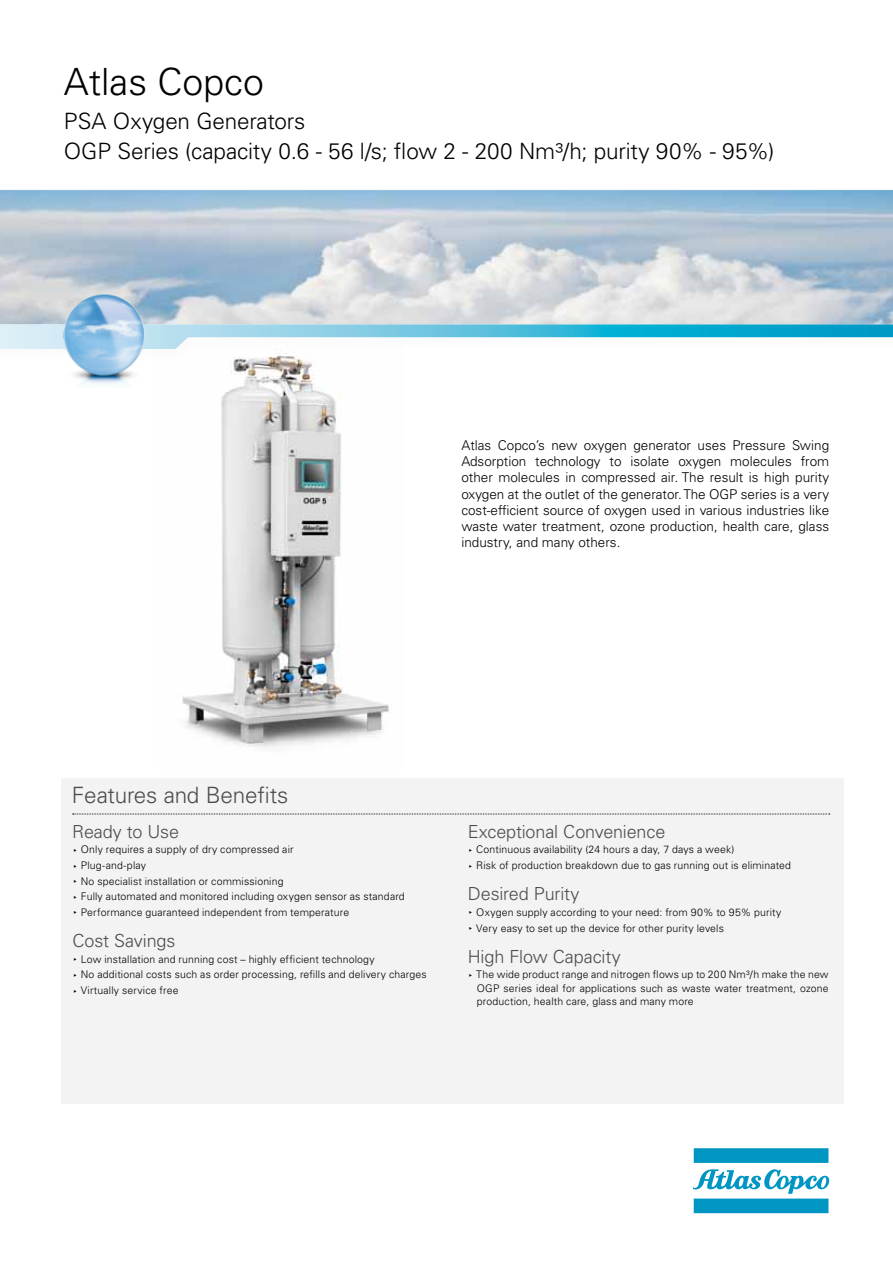
<style>
.page{position:relative;width:893px;height:1263px;background:#fff}
.page>*{position:absolute;margin:0;border:0;box-sizing:border-box;transform-origin:0 0}
.t1{font:300 37.5px "Univers LT Std";color:#000}
.t2{font:300 22.5px/30px "Univers LT Std";letter-spacing:-.005em;color:#000}
.t3{font:300 22.5px "Univers LT Std";letter-spacing:-.01em;color:#4d4d4d}
.t4{font:300 18px "Univers LT Std";letter-spacing:-.01em;color:#4d4d4d}
.t5{font:300 13.5px/16.2px "Univers LT Std";color:#000;text-align:justify}
.t6{font:300 10.5px/15.6px "Univers LT Std";letter-spacing:.015em;color:#000}
</style>
<div class="page">
<img style="left:182px;top:367px;width:207px;height:380px">
<svg style="left:0;top:189px;width:893px;height:125px;background:#bbcbd8"></svg>
<div style="left:0;top:314px;width:893px;height:53px;background:#000;opacity:.03"></div>
<svg style="left:0;top:324px;width:893px;height:25px"></svg>
<svg style="left:694px;top:1148px;width:134px;height:15px;background:#0598c4"></svg>
<svg style="left:693px;top:1169px;width:136px;height:44px"></svg>
<img style="left:45px;top:278px;width:114px;height:107px">
<div style="left:61px;top:778px;width:783px;height:326px;background:#f3f3f3"></div>
<svg style="left:73px;top:814px;width:757px;height:1px"></svg>
<h1 class="t1" style="left:64px;top:59px;width:202px">Atlas Copco</h1>
<h2 class="t2" style="left:64px;top:106px;width:712px">PSA Oxygen Generators<br>OGP Series (capacity 0.6 - 56 l/s; flow 2 - 200 Nm³/h; purity 90% - 95%)</h2>
<p class="t5" style="left:461px;top:437px;width:369px">Atlas Copco’s new oxygen generator uses Pressure Swing Adsorption technology to isolate oxygen molecules from other molecules in compressed air. The result is high purity oxygen at the outlet of the generator. The OGP series is a very cost-efficient source of oxygen used in various industries like waste water treatment, ozone production, health care, glass industry, and many others.</p>
<h2 class="t3" style="left:72px;top:781px;width:218px">Features and Benefits</h2>
<h3 class="t4" style="left:72px;top:820px;width:108px">Ready to Use</h3>
<p class="t6" style="left:81px;top:842px;width:325px">Only requires a supply of dry compressed air<br>Plug-and-play<br>No specialist installation or commissioning<br>Fully automated and monitored including oxygen sensor as standard Performance guaranteed independent from temperature</p>
<h3 class="t4" style="left:72px;top:930px;width:105px">Cost Savings</h3>
<p class="t6" style="left:81px;top:951px;width:347px">Low installation and running cost – highly efficient technology<br>No additional costs such as order processing, refills and delivery charges<br>Virtually service free</p>
<h3 class="t4" style="left:468px;top:820px;width:199px">Exceptional Convenience</h3>
<p class="t6" style="left:476px;top:842px;width:316px">Continuous availability (24 hours a day, 7 days a week)<br>Risk of production breakdown due to gas running out is eliminated</p>
<h3 class="t4" style="left:468px;top:883px;width:113px">Desired Purity</h3>
<p class="t6" style="left:476px;top:904px;width:307px">Oxygen supply according to your need: from 90% to 95% purity<br>Very easy to set up the device for other purity levels</p>
<h3 class="t4" style="left:468px;top:945px;width:155px">High Flow Capacity</h3>
<p class="t6" style="left:476px;top:968px;width:354px;line-height:13.5px;text-align:justify">The wide product range and nitrogen flows up to 200 Nm³/h make the new OGP series ideal for applications such as waste water treatment, ozone production, health care, glass and many more</p>
</div>
